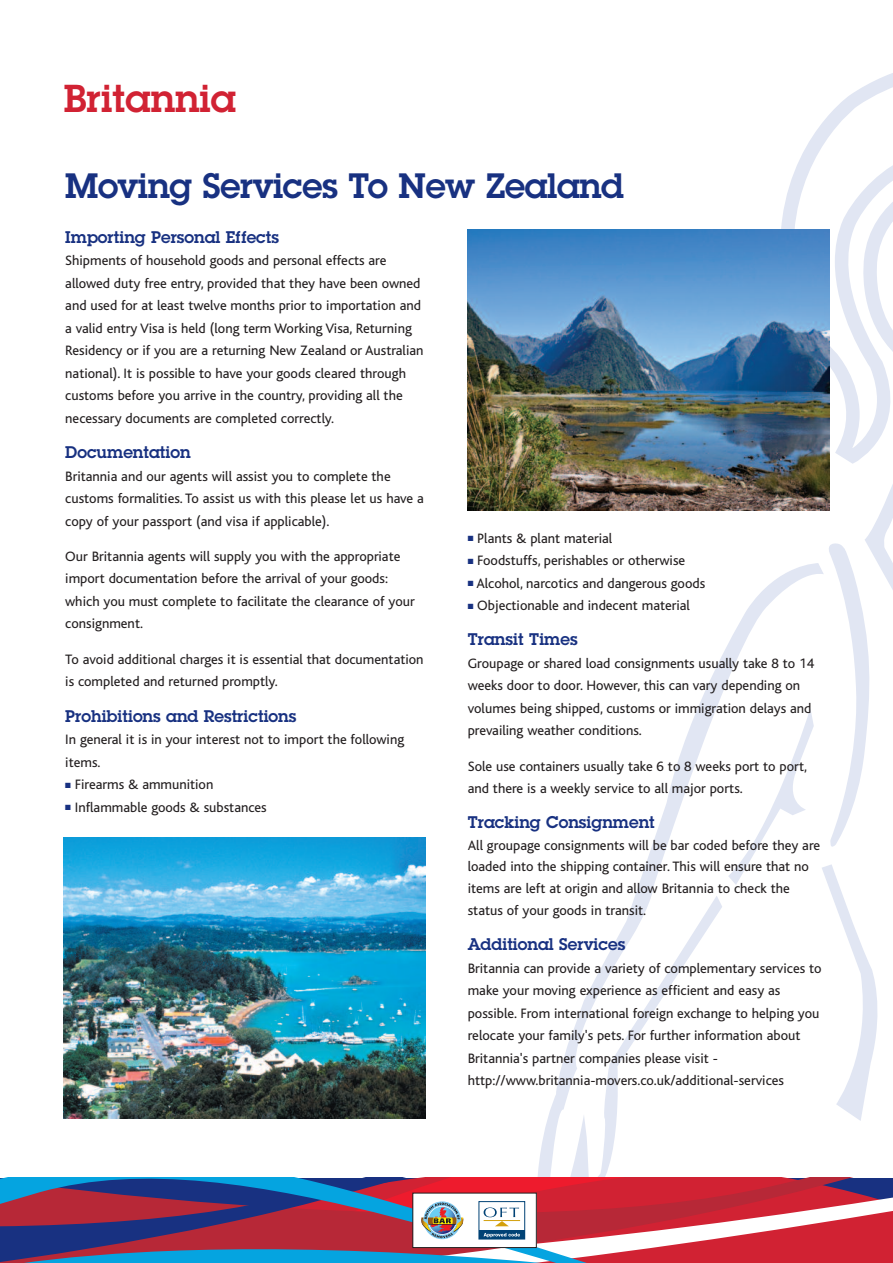
<style>
.page{position:relative;width:893px;height:1263px;background:#fff}
.page>*{position:absolute;margin:0;border:0;box-sizing:border-box;transform-origin:0 0}
.t1{font:600 38.1px "Lubalin Graph";color:#d12233}
.t2{font:600 34.5px "Lubalin Graph";letter-spacing:-.01em;color:#183181}
.t3{font:600 16.5px "Lubalin Graph";color:#183181}
.t4{font:14.25px/22.5px "Bliss";color:#231f20}
.s1{color:#183181}
</style>
<div class="page">
<svg style="left:825px;top:464px;width:68px;height:383px"></svg>
<svg style="left:824px;top:864px;width:54px;height:257px"></svg>
<svg style="left:777px;top:73px;width:116px;height:391px"></svg>
<svg style="left:857px;top:156px;width:36px;height:294px"></svg>
<svg style="left:527px;top:563px;width:297px;height:615px"></svg>
<svg style="left:0;top:1178px;width:893px;height:85px;background:#934b6a"></svg>
<img style="left:468px;top:230px;width:361px;height:280px">
<img style="left:64px;top:838px;width:361px;height:280px">
<div style="left:413px;top:1193px;width:123px;height:54px;background:#fff"></div>
<div style="left:413px;top:1193px;width:124px;height:55px;border:1px solid #231f20"></div>
<svg style="left:423px;top:1201px;width:38px;height:38px"></svg>
<svg style="left:421px;top:1202px;width:42px;height:36px"></svg>
<div style="left:479px;top:1201px;width:46px;height:38px;border:1px solid #004275"></div>
<div style="left:479px;top:1230px;width:46px;height:9px;background:#004275"></div>
<hr style="left:484px;top:1220px;width:36px;height:1px;background:#d4a00c">
<svg style="left:484px;top:1207px;width:35px;height:19px"></svg>
<svg style="left:484px;top:1233px;width:36px;height:4px"></svg>
<h1 class="t1" style="left:64px;top:77px;width:174px">Britannia</h1>
<h2 class="t2" style="left:65px;top:166px;width:560px">Moving Services To New Zealand</h2>
<p class="t3" style="left:65px;top:228px;width:215px">Importing Personal Effects</p>
<p class="t4" style="left:65px;top:251px;width:360px">Shipments of household goods and personal effects are allowed duty free entry, provided that they have been owned and used for at least twelve months prior to importation and a valid entry Visa is held (long term Working Visa, Returning Residency or if you are a returning New Zealand or Australian national). It is possible to have your goods cleared through customs before you arrive in the country, providing all the necessary documents are completed correctly.</p>
<p class="t3" style="left:65px;top:443px;width:127px">Documentation</p>
<p class="t4" style="left:65px;top:466px;width:360px">Britannia and our agents will assist you to complete the customs formalities. To assist us with this please let us have a copy of your passport (and visa if applicable).</p>
<p class="t4" style="left:65px;top:547px;width:351px">Our Britannia agents will supply you with the appropriate import documentation before the arrival of your goods: which you must complete to facilitate the clearance of your consignment.</p>
<p class="t4" style="left:65px;top:649px;width:360px">To avoid additional charges it is essential that documentation is completed and returned promptly.</p>
<p class="t3" style="left:65px;top:706px;width:233px">Prohibitions and Restrictions</p>
<p class="t4" style="left:65px;top:730px;width:340px">In general it is in your interest not to import the following items.</p>
<p class="t4" style="left:65px;top:775px;width:150px"><span class="s1">■</span> Firearms &amp; ammunition</p>
<p class="t4" style="left:65px;top:797px;width:203px"><span class="s1">■</span> Inflammable goods &amp; substances</p>
<p class="t4" style="left:468px;top:528px;width:146px"><span class="s1">■</span> Plants &amp; plant material</p>
<p class="t4" style="left:468px;top:551px;width:219px"><span class="s1">■</span> Foodstuffs, perishables or otherwise</p>
<p class="t4" style="left:468px;top:573px;width:239px"><span class="s1">■</span> Alcohol, narcotics and dangerous goods</p>
<p class="t4" style="left:468px;top:596px;width:224px"><span class="s1">■</span> Objectionable and indecent material</p>
<p class="t3" style="left:468px;top:630px;width:111px">Transit Times</p>
<p class="t4" style="left:468px;top:654px;width:348px">Groupage or shared load consignments usually take 8 to 14 weeks door to door. However, this can vary depending on volumes being shipped, customs or immigration delays and prevailing weather conditions.</p>
<p class="t4" style="left:468px;top:756px;width:341px">Sole use containers usually take 6 to 8 weeks port to port, and there is a weekly service to all major ports.</p>
<p class="t3" style="left:468px;top:812px;width:189px">Tracking Consignment</p>
<p class="t4" style="left:468px;top:836px;width:354px;line-height:21.8px">All groupage consignments will be bar coded before they are loaded into the shipping container. This will ensure that no items are left at origin and allow Britannia to check the status of your goods in transit.</p>
<p class="t3" style="left:468px;top:935px;width:159px">Additional Services</p>
<p class="t4" style="left:468px;top:958px;width:355px">Britannia can provide a variety of complementary services to make your moving experience as efficient and easy as possible. From international foreign exchange to helping you relocate your family's pets. For further information about Britannia's partner companies please visit - http://www.britannia-movers.co.uk/additional-services</p>
</div>
